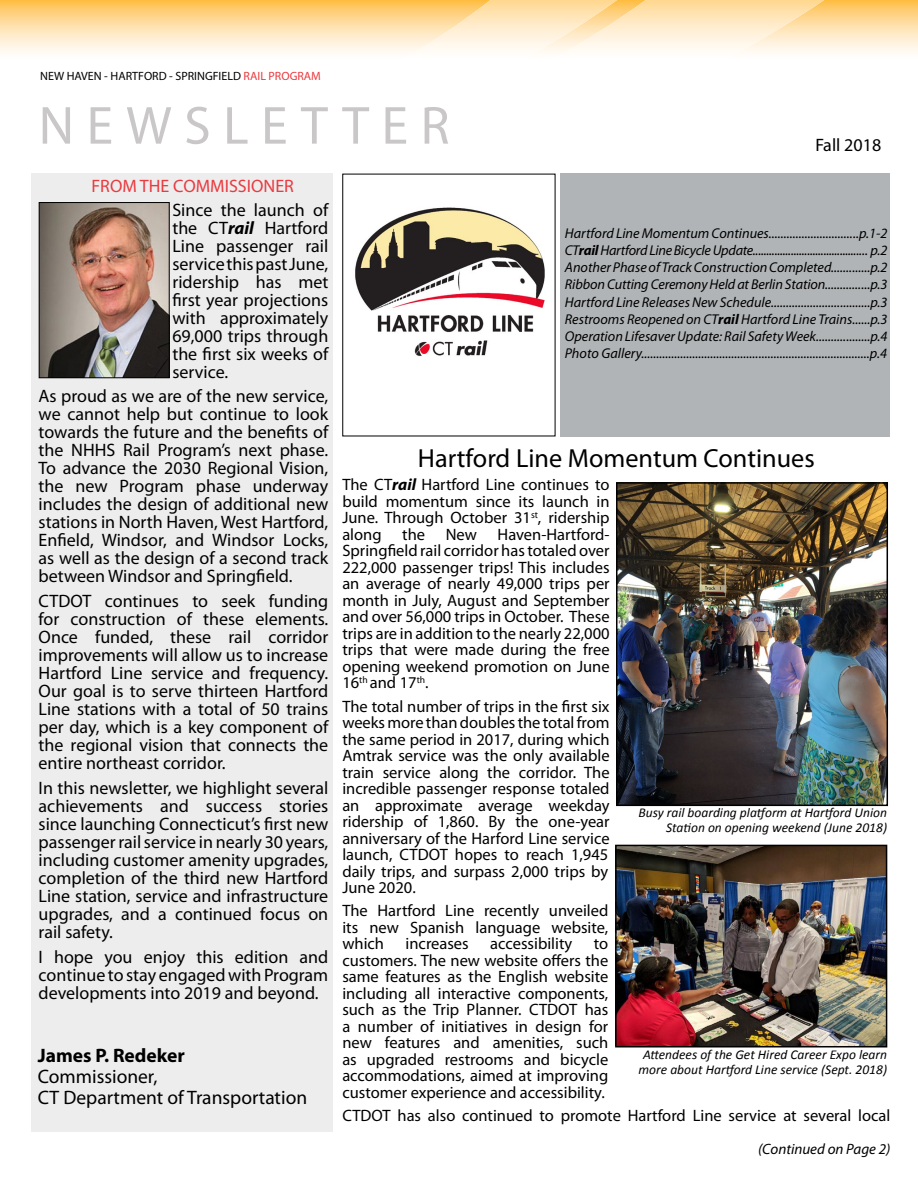
<style>
.page{position:relative;width:918px;height:1188px;background:#fff}
.page>*{position:absolute;margin:0;border:0;box-sizing:border-box;transform-origin:0 0}
.t1{font:54px "Myriad Pro";letter-spacing:.23em;color:#cac7c8}
.t2{font:26.25px "Myriad Pro";color:#000}
.t3{font:19.5px/21px "Myriad Pro";color:#000}
.t4{font:700 19.5px "Myriad Pro";color:#000}
.t5{font:18px/18px "Myriad Pro";color:#000;text-align:justify}
.t6{font:18px "Myriad Pro";color:#e93b40}
.t7{font:16.5px/16.5px "Myriad Pro";color:#000;text-align:justify}
.t8{font:italic 15px "Myriad Pro";color:#000}
.t9{font:italic 14.25px/17.1px "Myriad Pro";color:#000;text-align:justify}
.t10{font:italic 13.5px/15px "Calibri";color:#000;text-align:right}
.t11{font:12px "Myriad Pro";color:#000}
.s1{color:#e93b40}
.s2{font-weight:700;font-style:italic}
.s3{font-weight:700}
</style>
<div class="page">
<div style="left:31px;top:173px;width:302px;height:958px;background:#ededed"></div>
<svg style="left:0;top:0;width:918px;height:53px;background:#fedfa8"></svg>
<svg style="left:402px;top:0;width:422px;height:53px;background:#fee8c0"></svg>
<div style="left:561px;top:173px;width:329px;height:264px;background:#b1b4b6"></div>
<img style="left:355px;top:207px;width:190px;height:150px">
<img style="left:619px;top:485px;width:266px;height:318px">
<div style="left:616px;top:482px;width:272px;height:324px;border:2px solid #000"></div>
<img style="left:41px;top:204px;width:127px;height:172px">
<div style="left:39px;top:202px;width:131px;height:176px;border:1px solid #000"></div>
<img style="left:618px;top:848px;width:266px;height:196px">
<div style="left:615px;top:845px;width:272px;height:202px;border:2px solid #000"></div>
<p class="t11" style="left:40px;top:68px;width:282px">NEW HAVEN - HARTFORD - SPRINGFIELD <span class="s1">RAIL PROGRAM</span></p>
<h1 class="t1" style="left:39px;top:92px;width:412px">NEWSLETTER</h1>
<p class="t6" style="left:92px;top:175px;width:204px">FROM THE COMMISSIONER</p>
<p class="t5" style="left:815px;top:136px;width:67px">Fall 2018</p>
<p class="t5" style="left:172px;top:200px;width:157px">Since the launch of the CT<span class="s2">rail</span> Hartford Line passenger rail service this past June, ridership has met first year projections with approximately 69,000 trips through the first six weeks of service.</p>
<p class="t5" style="left:39px;top:387px;width:291px">As proud as we are of the new service, we cannot help but continue to look towards the future and the benefits of the NHHS Rail Program’s next phase.<br>To advance the 2030 Regional Vision, the new Program phase underway includes the design of additional new stations in North Haven, West Hartford, Enfield, Windsor, and Windsor Locks, as well as the design of a second track between Windsor and Springfield.</p>
<p class="t5" style="left:39px;top:592px;width:291px">CTDOT continues to seek funding for construction of these elements.<br>Once funded, these rail corridor improvements will allow us to increase Hartford Line service and frequency.<br>Our goal is to serve thirteen Hartford Line stations with a total of 50 trains per day, which is a key component of the regional vision that connects the entire northeast corridor.</p>
<p class="t5" style="left:39px;top:779px;width:291px">In this newsletter, we highlight several achievements and success stories since launching Connecticut’s first new passenger rail service in nearly 30 years, including customer amenity upgrades, completion of the third new Hartford Line station, service and infrastructure upgrades, and a continued focus on rail safety.</p>
<p class="t5" style="left:39px;top:947px;width:291px">I hope you enjoy this edition and continue to stay engaged with Program developments into 2019 and beyond.</p>
<p class="t4" style="left:38px;top:1043px;width:148px">James P. Redeker</p>
<p class="t3" style="left:38px;top:1066px;width:271px">Commissioner,<br>CT Department of Transportation</p>
<p class="t9" style="left:565px;top:225px;width:324px">Hartford Line Momentum Continues..............................p.1-2<br>CT<span class="s3">rail</span> Hartford Line Bicycle Update.......................................... p.2<br>Another Phase of Track Construction Completed.............p.2<br>Ribbon Cutting Ceremony Held at Berlin Station...............p.3<br>Hartford Line Releases New Schedule.................................p.3<br>Restrooms Reopened on CT<span class="s3">rail</span> Hartford Line Trains......p.3<br>Operation Lifesaver Update: Rail Safety Week..................p.4<br>Photo Gallery............................................................................p.4</p>
<h2 class="t2" style="left:418px;top:442px;width:398px">Hartford Line Momentum Continues</h2>
<p class="t7" style="left:342px;top:476px;width:269px">The CT<span class="s2">rail</span> Hartford Line continues to build momentum since its launch in June. Through October 31<sup>st</sup>, ridership along the New Haven-Hartford-Springfield rail corridor has totaled over 222,000 passenger trips! This includes an average of nearly 49,000 trips per month in July, August and September and over 56,000 trips in October. These trips are in addition to the nearly 22,000 trips that were made during the free opening weekend promotion on June 16<sup>th</sup> and 17<sup>th</sup>.</p>
<p class="t7" style="left:342px;top:698px;width:269px">The total number of trips in the first six weeks more than doubles the total from the same period in 2017, during which Amtrak service was the only available train service along the corridor. The incredible passenger response totaled an approximate average weekday ridership of 1,860. By the one-year anniversary of the Harford Line service launch, CTDOT hopes to reach 1,945 daily trips, and surpass 2,000 trips by June 2020.</p>
<p class="t7" style="left:342px;top:902px;width:267px">The Hartford Line recently unveiled its new Spanish language website, which</p>
<p class="t10" style="left:638px;top:805px;width:250px">Busy rail boarding platform at Hartford Union<br>Station on opening weekend (June 2018)</p>
<p class="t7" style="left:406px;top:935px;width:65px">increases</p>
<p class="t7" style="left:490px;top:935px;width:84px">accessibility</p>
<p class="t7" style="left:342px;top:935px;width:268px;text-indent:252px">to customers. The new website offers the same features as the English website including all interactive components, such as the Trip Planner. CTDOT has a number of initiatives in design for new features and amenities, such as upgraded restrooms and bicycle accommodations, aimed at improving customer experience and accessibility.</p>
<p class="t7" style="left:342px;top:1107px;width:550px">CTDOT has also continued to promote Hartford Line service at several local</p>
<p class="t10" style="left:639px;top:1047px;width:250px;text-align:center">Attendees of the Get Hired Career Expo learn more about Hartford Line service (Sept. 2018)</p>
<p class="t8" style="left:758px;top:1139px;width:134px">(Continued on Page 2)</p>
</div>
